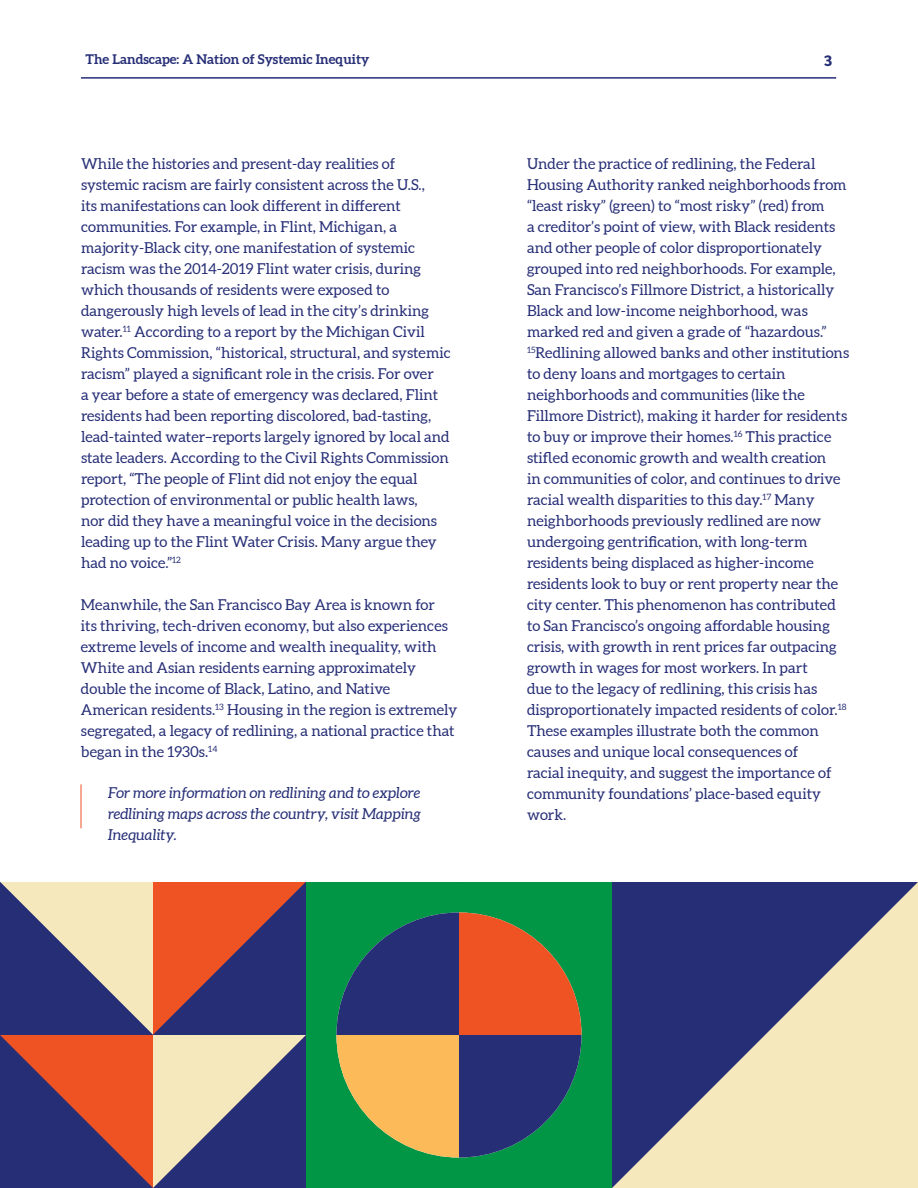
<style>
.page{position:relative;width:918px;height:1188px;background:#fff}
.page>*{position:absolute;margin:0;border:0;box-sizing:border-box;transform-origin:0 0}
.t1{font:15px/21px "Aleo";color:#262e76}
.t2{font:italic 15px/21px "Aleo";color:#262e76;text-align:justify}
.t3{font:800 15px "Sarabun";color:#262e76}
.t4{font:700 13.5px "Aleo";color:#262e76}
</style>
<div class="page">
<hr style="left:81px;top:77px;width:755px;height:2px;background:#262e76">
<svg style="left:612px;top:882px;width:306px;height:306px;background:#8c8a98"></svg>
<svg style="left:0;top:882px;width:306px;height:306px;background:#8b6572"></svg>
<div style="left:306px;top:882px;width:306px;height:306px;background:#009645"></div>
<svg style="left:336px;top:912px;width:246px;height:246px;background:#6f6755"></svg>
<hr style="left:81px;top:784px;width:1px;height:44px;background:#f05323">
<p class="t4" style="left:86px;top:50px;width:285px">The Landscape: A Nation of Systemic Inequity</p>
<p class="t1" style="left:81px;top:154px;width:371px">While the histories and present-day realities of systemic racism are fairly consistent across the U.S.,<br>its manifestations can look different in different communities. For example, in Flint, Michigan, a majority-Black city, one manifestation of systemic racism was the 2014-2019 Flint water crisis, during which thousands of residents were exposed to dangerously high levels of lead in the city’s drinking water.<sup>11</sup> According to a report by the Michigan Civil Rights Commission, “historical, structural, and systemic racism” played a significant role in the crisis. For over<br>a year before a state of emergency was declared, Flint residents had been reporting discolored, bad-tasting, lead-tainted water–reports largely ignored by local and state leaders. According to the Civil Rights Commission report, “The people of Flint did not enjoy the equal protection of environmental or public health laws,<br>nor did they have a meaningful voice in the decisions leading up to the Flint Water Crisis. Many argue they had no voice.”<sup>12</sup></p>
<p class="t1" style="left:81px;top:595px;width:378px">Meanwhile, the San Francisco Bay Area is known for<br>its thriving, tech-driven economy, but also experiences extreme levels of income and wealth inequality, with White and Asian residents earning approximately double the income of Black, Latino, and Native American residents.<sup>13</sup> Housing in the region is extremely segregated, a legacy of redlining, a national practice that began in the 1930s.<sup>14</sup></p>
<p class="t2" style="left:108px;top:783px;width:314px">For more information on redlining and to explore redlining maps across the country, visit Mapping Inequality.</p>
<p class="t3" style="left:824px;top:52px;width:10px">3</p>
<p class="t1" style="left:527px;top:154px;width:324px">Under the practice of redlining, the Federal Housing Authority ranked neighborhoods from “least risky” (green) to “most risky” (red) from<br>a creditor’s point of view, with Black residents and other people of color disproportionately grouped into red neighborhoods. For example, San Francisco’s Fillmore District, a historically Black and low-income neighborhood, was marked red and given a grade of “hazardous.” <sup>15</sup>Redlining allowed banks and other institutions to deny loans and mortgages to certain neighborhoods and communities (like the Fillmore District), making it harder for residents to buy or improve their homes.<sup>16</sup> This practice stifled economic growth and wealth creation<br>in communities of color, and continues to drive racial wealth disparities to this day.<sup>17</sup> Many neighborhoods previously redlined are now undergoing gentrification, with long-term residents being displaced as higher-income residents look to buy or rent property near the city center. This phenomenon has contributed to San Francisco’s ongoing affordable housing crisis, with growth in rent prices far outpacing growth in wages for most workers. In part<br>due to the legacy of redlining, this crisis has disproportionately impacted residents of color.<sup>18<br></sup>These examples illustrate both the common causes and unique local consequences of<br>racial inequity, and suggest the importance of community foundations’ place-based equity work.</p>
</div>
